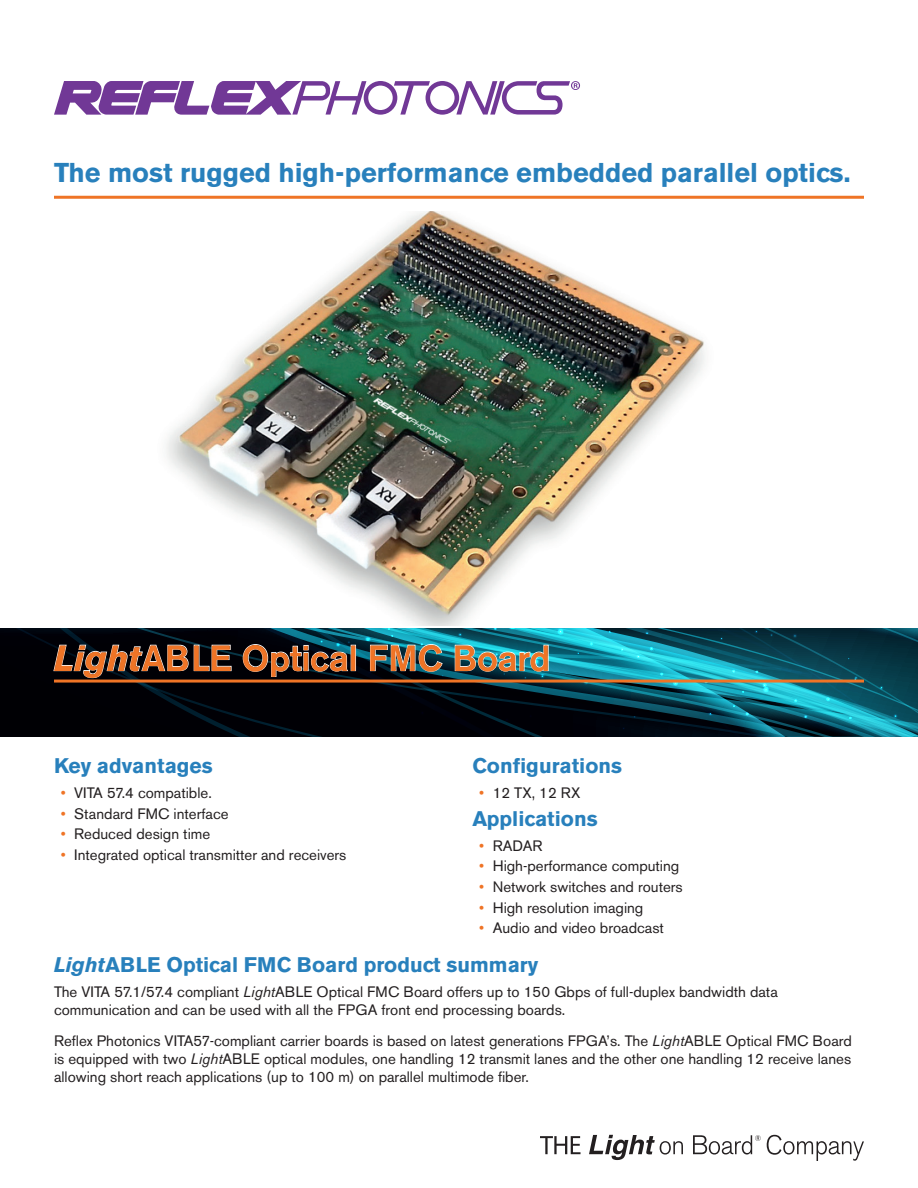
<style>
.page{position:relative;width:918px;height:1188px;background:#fff}
.page>*{position:absolute;margin:0;border:0;box-sizing:border-box;transform-origin:0 0}
.Title_1B{font:500 36px "Akzidenz Grotesk BE";color:#ef7426}
.t1{font:700 27px "Akzidenz Grotesk BE";color:#2880bc}
.Title_2{font:700 21px "Akzidenz Grotesk BE";color:#2880bc}
.Title_2_span{font:700 21px "Akzidenz Grotesk BE";color:#2880bc}
.Text_span{font:15px/18px "Akzidenz Grotesk BE";color:#231f20}
.s1{font-weight:700;font-style:italic}
.s2{color:#ef7426}
.s3{font-style:italic}
</style>
<div class="page">
<svg style="left:54px;top:81px;width:526px;height:34px"></svg>
<svg style="left:540px;top:1136px;width:41px;height:18px"></svg>
<svg style="left:589px;top:1135px;width:94px;height:25px"></svg>
<svg style="left:693px;top:1135px;width:68px;height:20px"></svg>
<svg style="left:767px;top:1135px;width:97px;height:26px"></svg>
<hr style="left:54px;top:196px;width:810px;height:3px;background:#ef7426">
<svg style="left:0;top:629px;width:918px;height:108px;background:#123841"></svg>
<img style="left:166px;top:212px;width:539px;height:413px">
<h2 class="t1" style="left:54px;top:157px;width:798px">The most rugged high-performance embedded parallel optics.</h2>
<p class="Title_1B" style="left:54px;top:636px;width:498px"><span class="s1">Light</span>ABLE Optical FMC Board</p>
<p class="Title_2" style="left:472px;top:754px;width:151px">Configurations</p>
<p class="Text_span" style="left:479px;top:784px;width:103px"><span class="s2">•</span> 12 TX, 12 RX</p>
<p class="Title_2" style="left:472px;top:806px;width:127px">Applications</p>
<p class="Text_span" style="left:479px;top:836px;width:65px"><span class="s2">•</span> RADAR</p>
<p class="Text_span" style="left:479px;top:857px;width:202px"><span class="s2">•</span> High-performance computing</p>
<p class="Text_span" style="left:479px;top:878px;width:205px"><span class="s2">•</span> Network switches and routers</p>
<p class="Text_span" style="left:479px;top:898px;width:166px"><span class="s2">•</span> High resolution imaging</p>
<p class="Text_span" style="left:479px;top:919px;width:186px"><span class="s2">•</span> Audio and video broadcast</p>
<p class="Title_2_span" style="left:54px;top:953px;width:486px"><span class="s3">Light</span>ABLE Optical FMC Board product summary</p>
<p class="Text_span" style="left:54px;top:983px;width:726px">The VITA 57.1/57.4 compliant <span class="s3">Light</span>ABLE Optical FMC Board offers up to 150 Gbps of full-duplex bandwidth data communication and can be used with all the FPGA front end processing boards.</p>
<p class="Text_span" style="left:54px;top:1032px;width:800px;text-align:justify">Reflex Photonics VITA57-compliant carrier boards is based on latest generations FPGA’s. The <span class="s3">Light</span>ABLE Optical FMC Board is equipped with two <span class="s3">Light</span>ABLE optical modules, one handling 12 transmit lanes and the other one handling 12 receive lanes allowing short reach applications (up to 100 m) on parallel multimode fiber.</p>
<p class="Title_2" style="left:54px;top:754px;width:160px">Key advantages</p>
<p class="Text_span" style="left:61px;top:784px;width:153px"><span class="s2">•</span> VITA 57.4 compatible.</p>
<p class="Text_span" style="left:61px;top:804px;width:169px"><span class="s2">•</span> Standard FMC interface</p>
<p class="Text_span" style="left:61px;top:825px;width:151px"><span class="s2">•</span> Reduced design time</p>
<p class="Text_span" style="left:61px;top:846px;width:287px"><span class="s2">•</span> Integrated optical transmitter and receivers</p>
</div>
